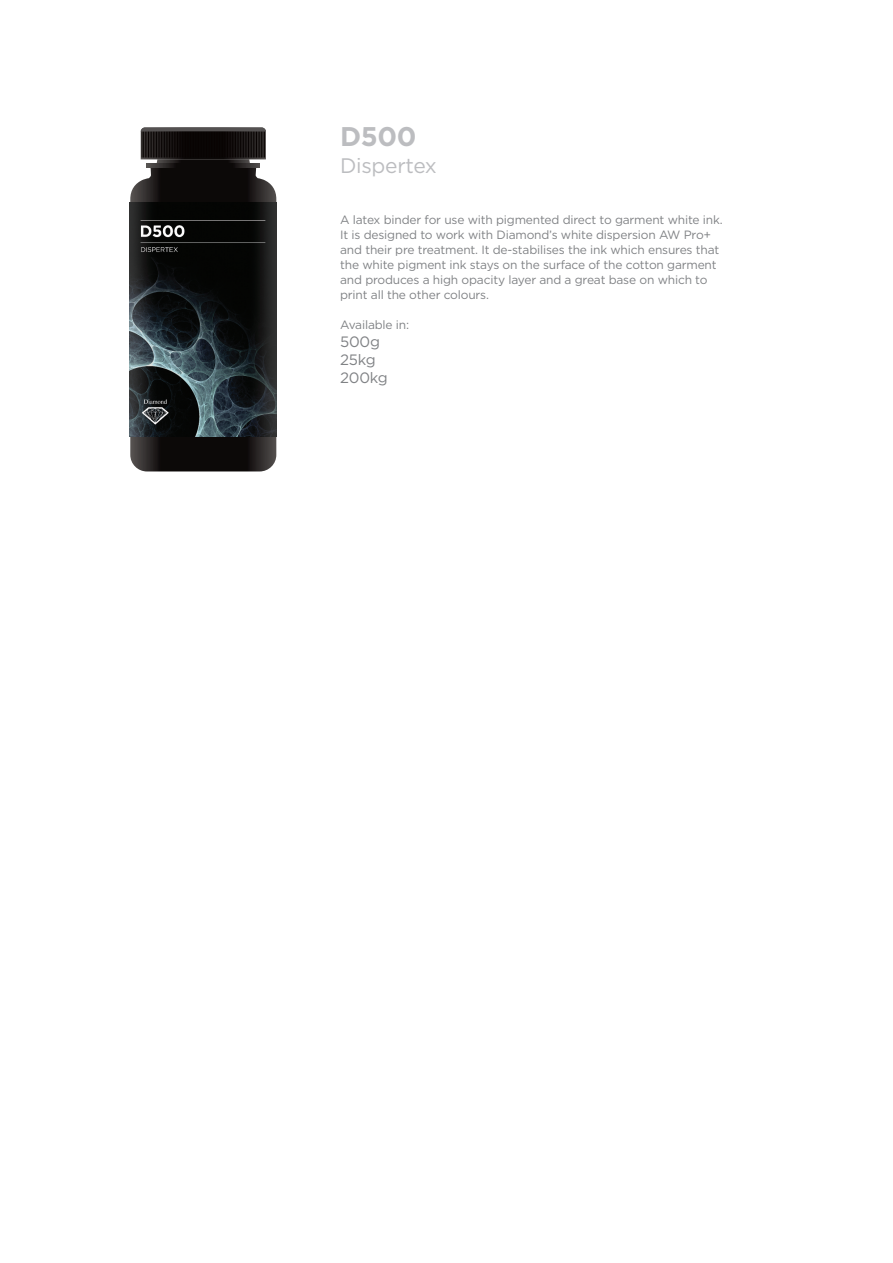
<style>
.page{position:relative;width:893px;height:1263px;background:#fff}
.page>*{position:absolute;margin:0;border:0;box-sizing:border-box;transform-origin:0 0}
.t1{font:700 27px "Gotham HTF";color:#bcbdc0}
.t2{font:21px "Gotham HTF";letter-spacing:-.015em;color:#bcbdc0}
.t3{font:15px/18px "Gotham HTF";letter-spacing:-.015em;color:#808285}
.t4{font:12px/15px "Gotham HTF";letter-spacing:-.015em;color:#808285}
</style>
<div class="page">
<svg style="left:130px;top:127px;width:146px;height:344px;background:#343030"></svg>
<img style="left:130px;top:203px;width:147px;height:234px">
<h1 class="t1" style="left:340px;top:121px;width:78px">D500</h1>
<h2 class="t2" style="left:340px;top:154px;width:98px">Dispertex</h2>
<p class="t4" style="left:340px;top:213px;width:384px">A latex binder for use with pigmented direct to garment white ink.<br>It is designed to work with Diamond’s white dispersion AW Pro+ and their pre treatment. It de-stabilises the ink which ensures that the white pigment ink stays on the surface of the cotton garment and produces a high opacity layer and a great base on which to print all the other colours.</p>
<p class="t4" style="left:340px;top:318px;width:70px">Available in:</p>
<p class="t3" style="left:340px;top:333px;width:49px">500g<br>25kg<br>200kg</p>
</div>
